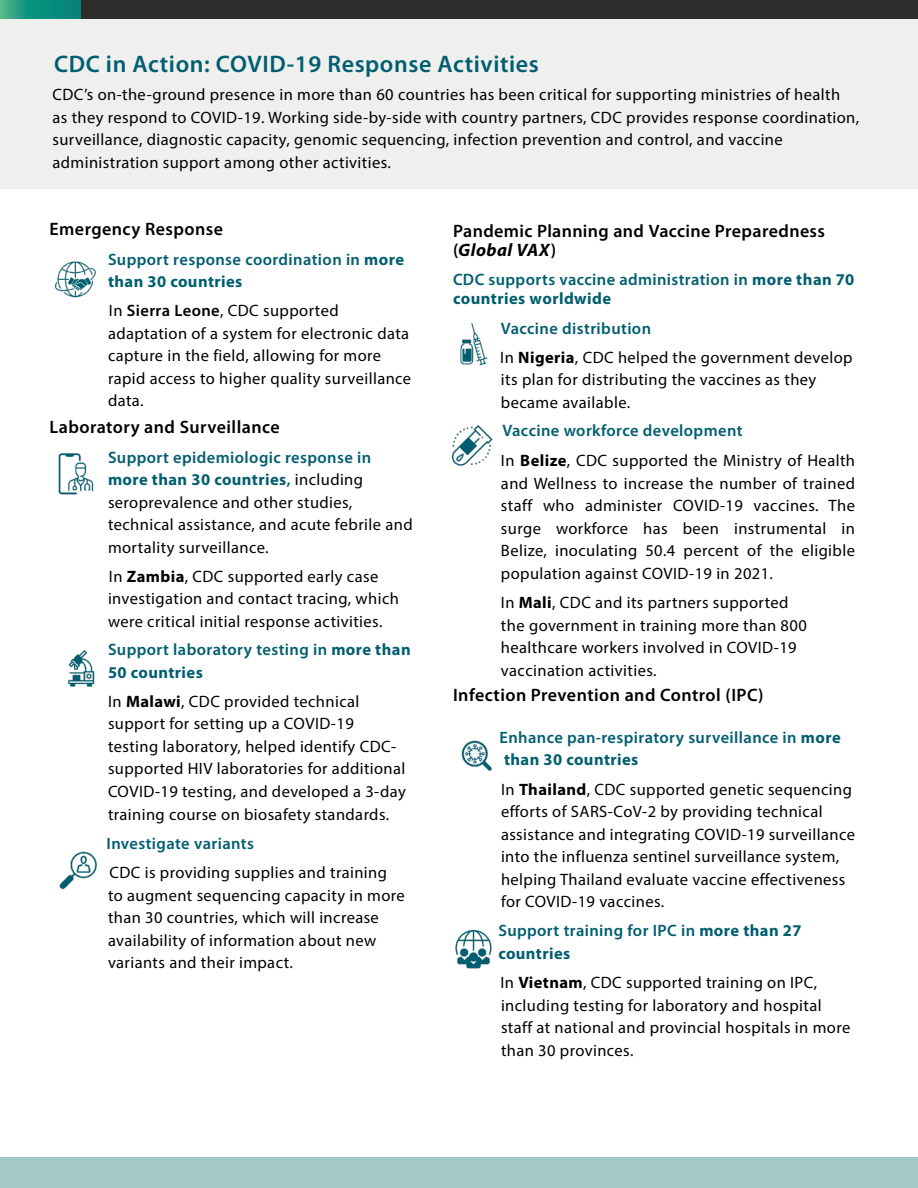
<style>
.page{position:relative;width:918px;height:1188px;background:#fff}
.page>*{position:absolute;margin:0;border:0;box-sizing:border-box;transform-origin:0 0}
.t1{font:600 24px "Myriad Pro";letter-spacing:.025em;color:#005e70}
.L1{font:600 18px "Myriad Pro";letter-spacing:.025em;color:#000}
.t2{font:italic 700 18px "Myriad Pro";letter-spacing:.025em;color:#000}
.L1-2{font:16.5px/22.5px "Myriad Pro";letter-spacing:.025em;color:#000}
.L1-3{font:600 16.5px/22.5px "Myriad Pro";letter-spacing:.025em;color:#005e70}
.s1{font-weight:700}
.s2{font-weight:600}
.s3{font-weight:600;color:#005e70}
.s4{font-weight:700;color:#005e70}
.s5{font-weight:600;font-style:normal}
</style>
<div class="page">
<div style="left:1px;top:0;width:917px;height:19px;background:#2d2d2c"></div>
<svg style="left:0;top:0;width:81px;height:19px;background:#16937f"></svg>
<div style="left:0;top:19px;width:918px;height:170px;background:#efefee"></div>
<div style="left:0;top:1157px;width:918px;height:31px;background:#a5c9c9"></div>
<img style="left:455px;top:929px;width:37px;height:40px">
<img style="left:460px;top:323px;width:28px;height:43px">
<img style="left:451px;top:425px;width:42px;height:41px">
<img style="left:461px;top:740px;width:31px;height:31px">
<img style="left:54px;top:261px;width:42px;height:37px">
<img style="left:67px;top:650px;width:28px;height:37px">
<img style="left:59px;top:851px;width:38px;height:39px">
<img style="left:58px;top:453px;width:36px;height:42px">
<h2 class="t1" style="left:54px;top:49px;width:486px">CDC in Action: COVID-19 Response Activities</h2>
<p class="L1-2" style="left:52px;top:83px;width:808px">CDC’s on-the-ground presence in more than 60 countries has been critical for supporting ministries of health<br>as they respond to COVID-19. Working side-by-side with country partners, CDC provides response coordination, surveillance, diagnostic capacity, genomic sequencing, infection prevention and control, and vaccine administration support among other activities.</p>
<p class="L1" style="left:50px;top:218px;width:175px">Emergency Response</p>
<p class="L1-3" style="left:108px;top:247px;width:298px">Support response coordination in <span class="s1">more than 30 countries</span></p>
<p class="L1-2" style="left:108px;top:299px;width:305px">In <span class="s2">Sierra Leone</span>, CDC supported adaptation of a system for electronic data capture in the field, allowing for more rapid access to higher quality surveillance data.</p>
<p class="L1" style="left:50px;top:416px;width:232px">Laboratory and Surveillance</p>
<p class="L1-2" style="left:108px;top:445px;width:306px"><span class="s3">Support epidemiologic response in </span><span class="s4">more than 30 countries</span><span class="s3">,</span> including seroprevalence and other studies, technical assistance, and acute febrile and mortality surveillance.</p>
<p class="L1-2" style="left:108px;top:565px;width:293px">In <span class="s1">Zambia</span>, CDC supported early case investigation and contact tracing, which were critical initial response activities.</p>
<p class="L1-3" style="left:108px;top:638px;width:304px">Support laboratory testing in <span class="s1">more than<br>50 countries</span></p>
<p class="L1-2" style="left:108px;top:690px;width:299px">In <span class="s1">Malawi</span>, CDC provided technical support for setting up a COVID-19 testing laboratory, helped identify CDC&shy;supported HIV laboratories for additional COVID-19 testing, and developed a 3-day training course on biosafety standards.</p>
<p class="L1-3" style="left:106px;top:832px;width:149px">Investigate variants</p>
<p class="L1-2" style="left:108px;top:861px;width:298px">CDC is providing supplies and training<br>to augment sequencing capacity in more than 30 countries, which will increase availability of information about new variants and their impact.</p>
<p class="L1" style="left:453px;top:219px;width:373px">Pandemic Planning and Vaccine Preparedness</p>
<p class="t2" style="left:453px;top:238px;width:105px"><span class="s5">(</span>Global VAX<span class="s5">)</span></p>
<p class="L1-3" style="left:453px;top:269px;width:403px;line-height:19.5px">CDC supports vaccine administration in <span class="s1">more than 70 countries worldwide</span></p>
<p class="L1-3" style="left:501px;top:316px;width:152px">Vaccine distribution</p>
<p class="L1-2" style="left:500px;top:346px;width:354px">In <span class="s1">Nigeria</span>, CDC helped the government develop its plan for distributing the vaccines as they became available.</p>
<p class="L1-3" style="left:502px;top:419px;width:242px">Vaccine workforce development</p>
<p class="L1-2" style="left:501px;top:449px;width:356px;text-align:justify">In <span class="s1">Belize</span>, CDC supported the Ministry of Health and Wellness to increase the number of trained staff who administer COVID-19 vaccines. The surge workforce has been instrumental in Belize, inoculating 50.4 percent of the eligible population against COVID-19 in 2021.</p>
<p class="L1-2" style="left:501px;top:591px;width:307px">In <span class="s1">Mali</span>, CDC and its partners supported the government in training more than 800 healthcare workers involved in COVID-19 vaccination activities.</p>
<p class="L1" style="left:453px;top:683px;width:312px">Infection Prevention and Control (IPC)</p>
<p class="L1-3" style="left:500px;top:726px;width:343px">Enhance pan-respiratory surveillance in <span class="s1">more than 30 countries</span></p>
<p class="L1-2" style="left:501px;top:778px;width:356px">In <span class="s1">Thailand</span>, CDC supported genetic sequencing efforts of SARS-CoV-2 by providing technical assistance and integrating COVID-19 surveillance into the influenza sentinel surveillance system, helping Thailand evaluate vaccine effectiveness for COVID-19 vaccines.</p>
<p class="L1-3" style="left:498px;top:919px;width:305px">Support training for IPC in <span class="s1">more than 27 countries</span></p>
<p class="L1-2" style="left:500px;top:971px;width:351px">In <span class="s1">Vietnam</span>, CDC supported training on IPC, including testing for laboratory and hospital staff at national and provincial hospitals in more than 30 provinces.</p>
</div>
